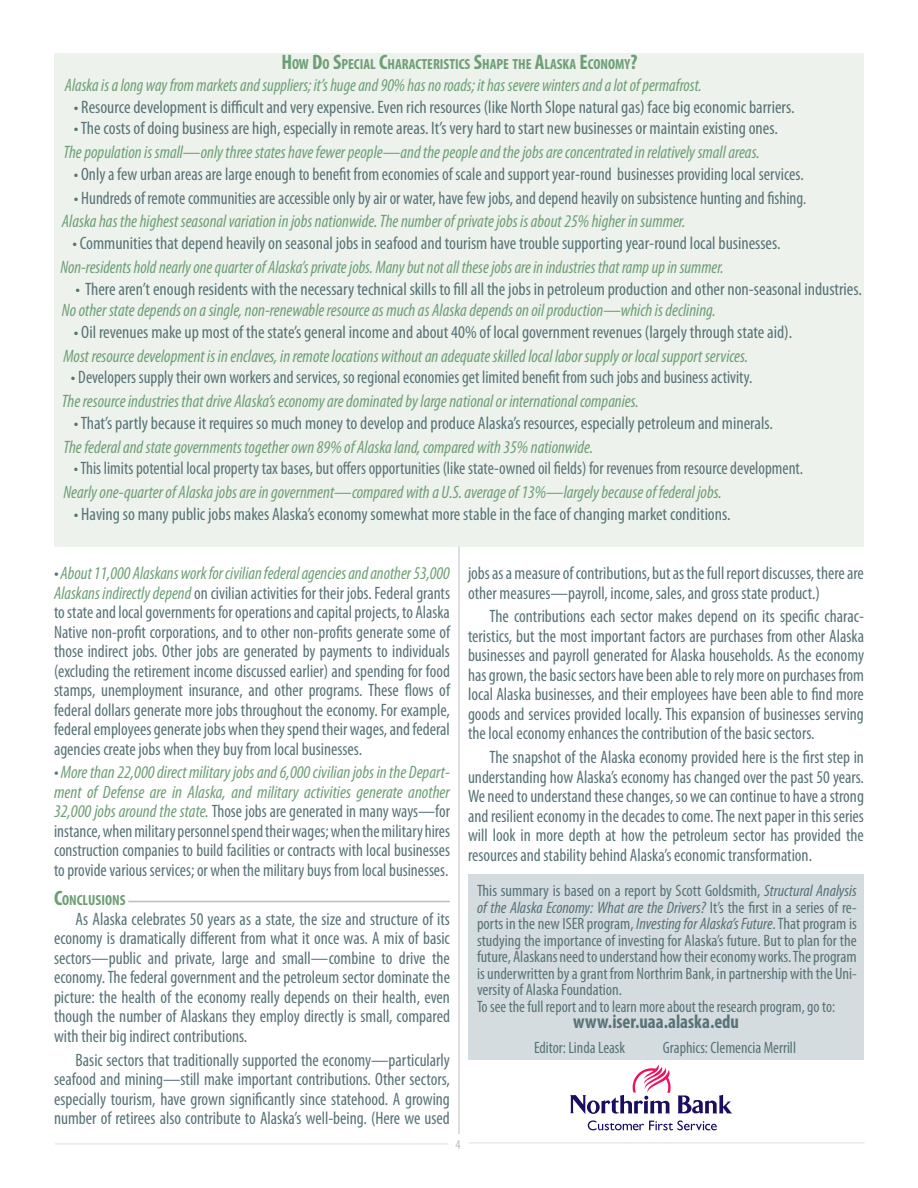
<style>
.page{position:relative;width:918px;height:1188px;background:#fff}
.page>*{position:absolute;margin:0;border:0;box-sizing:border-box;transform-origin:0 0}
.t1{font:700 condensed 19.5px "Myriad Pro";color:#587377;scale:.96 1}
.Body_Text{font:condensed 18px/19.5px "Myriad Pro";color:#587377;text-align:justify}
.box_indent{font:condensed 18px "Myriad Pro";color:#587377}
.Bullet{font:italic condensed 18px "Myriad Pro";color:#6d9f75}
.Bullet-2{font:condensed 18px/19.5px "Myriad Pro";color:#587377;text-align:justify;scale:.96 1}
.Bullet-3{font:condensed 18px/19.5px "Myriad Pro";color:#587377;text-align:justify;scale:.95 1}
.Bullet-4{font:italic condensed 18px "Myriad Pro";color:#6d9f75;scale:.95 1}
.box_indent-2{font:condensed 18px "Myriad Pro";color:#587377;scale:.95 1}
.Bullet-5{font:condensed 16.5px/16.5px "Myriad Pro";color:#587377;text-align:justify}
.Bullet-6{font:condensed 16.5px "Myriad Pro";color:#587377;scale:.96 1}
.Heading_2{font:700 condensed 14.7px "Myriad Pro";color:#6d9f75}
.Heading_one{font:700 condensed 14.7px "Myriad Pro";color:#6d9f75}
.t2{font:condensed 13.5px "Myriad Pro";color:#bcbdc0}
.s1{font-size:21px}
.s2{font-style:italic}
.s3{font-style:italic;color:#6d9f75}
</style>
<div class="page">
<hr style="left:469px;top:1143px;width:396px;height:1px;background:#bcbdc0">
<hr style="left:55px;top:1144px;width:393px;height:1px;background:#bcbdc0">
<hr style="left:459px;top:54px;width:1px;height:1080px;background:#bcbdc0">
<div style="left:468px;top:874px;width:396px;height:186px;background:#d4dcdf"></div>
<div style="left:54px;top:54px;width:810px;height:493px;background:#edf2ec"></div>
<hr style="left:128px;top:901px;width:322px;height:1px;background:#bcbdc0">
<svg style="left:570px;top:1064px;width:163px;height:66px"></svg>
<p class="Heading_2" style="left:281px;top:55px;width:357px"><span class="s1">H</span>OW <span class="s1">D</span>O <span class="s1">S</span>PECIAL <span class="s1">C</span>HARACTERISTICS <span class="s1">S</span>HAPE THE <span class="s1">A</span>LASKA <span class="s1">E</span>CONOMY<span class="s1">?</span></p>
<p class="Bullet-4" style="left:65px;top:74px;width:672px">Alaska is a long way from markets and suppliers; it’s huge and 90% has no roads; it has severe winters and a lot of permafrost.</p>
<p class="box_indent" style="left:74px;top:96px;width:722px">• Resource development is difficult and very expensive. Even rich resources (like North Slope natural gas) face big economic barriers.</p>
<p class="box_indent" style="left:74px;top:118px;width:705px">• The costs of doing business are high, especially in remote areas. It’s very hard to start new businesses or maintain existing ones.</p>
<p class="Bullet" style="left:63px;top:141px;width:698px">The population is small—only three states have fewer people—and the people and the jobs are concentrated in relatively small areas.</p>
<p class="box_indent" style="left:74px;top:163px;width:731px">• Only a few urban areas are large enough to benefit from economies of scale and support year-round businesses providing local services.</p>
<p class="box_indent" style="left:74px;top:187px;width:734px">• Hundreds of remote communities are accessible only by air or water, have few jobs, and depend heavily on subsistence hunting and fishing.</p>
<p class="Bullet" style="left:62px;top:211px;width:625px">Alaska has the highest seasonal variation in jobs nationwide. The number of private jobs is about 25% higher in summer.</p>
<p class="box_indent" style="left:72px;top:232px;width:710px">• Communities that depend heavily on seasonal jobs in seafood and tourism have trouble supporting year-round local businesses.</p>
<p class="Bullet-4" style="left:60px;top:256px;width:700px">Non-residents hold nearly one quarter of Alaska’s private jobs. Many but not all these jobs are in industries that ramp up in summer.</p>
<p class="box_indent" style="left:75px;top:278px;width:788px">• There aren’t enough residents with the necessary technical skills to fill all the jobs in petroleum production and other non-seasonal industries.</p>
<p class="Bullet" style="left:62px;top:299px;width:656px">No other state depends on a single, non-renewable resource as much as Alaska depends on oil production—which is declining.</p>
<p class="box_indent" style="left:74px;top:321px;width:720px">• Oil revenues make up most of the state’s general income and about 40% of local government revenues (largely through state aid).</p>
<p class="Bullet" style="left:63px;top:345px;width:686px">Most resource development is in enclaves, in remote locations without an adequate skilled local labor supply or local support services.</p>
<p class="box_indent" style="left:71px;top:367px;width:683px">• Developers supply their own workers and services, so regional economies get limited benefit from such jobs and business activity.</p>
<p class="Bullet" style="left:62px;top:390px;width:579px">The resource industries that drive Alaska’s economy are dominated by large national or international companies.</p>
<p class="box_indent" style="left:74px;top:412px;width:701px">• That’s partly because it requires so much money to develop and produce Alaska’s resources, especially petroleum and minerals.</p>
<p class="Bullet" style="left:63px;top:436px;width:531px">The federal and state governments together own 89% of Alaska land, compared with 35% nationwide.</p>
<p class="box_indent-2" style="left:74px;top:458px;width:769px">• This limits potential local property tax bases, but offers opportunities (like state-owned oil fields) for revenues from resource development.</p>
<p class="Bullet" style="left:63px;top:481px;width:660px">Nearly one-quarter of Alaska jobs are in government—compared with a U.S. average of 13%—largely because of federal jobs.</p>
<p class="box_indent" style="left:74px;top:503px;width:658px">• Having so many public jobs makes Alaska’s economy somewhat more stable in the face of changing market conditions.</p>
<p class="Bullet-2" style="left:54px;top:563px;width:414px"><span class="s2">•</span> <span class="s3">About 11,000 Alaskans work for civilian federal agencies and another 53,000<br>Alaskans indirectly depend</span> on civilian activities for their jobs. Federal grants to state and local governments for operations and capital projects, to Alaska Native non-profit corporations, and to other non-profits generate some of those indirect jobs. Other jobs are generated by payments to individuals (excluding the retirement income discussed earlier) and spending for food stamps, unemployment insurance, and other programs. These flows of federal dollars generate more jobs throughout the economy. For example, federal employees generate jobs when they spend their wages, and federal agencies create jobs when they buy from local businesses.</p>
<p class="Bullet-3" style="left:54px;top:762px;width:418px"><span class="s2">•</span> <span class="s3">More than 22,000 direct military jobs and 6,000 civilian jobs in the Depart&shy;ment of Defense are in Alaska, and military activities generate another 32,000 jobs around the state.</span> Those jobs are generated in many ways—for instance, when military personnel spend their wages; when the military hires construction companies to build facilities or contracts with local businesses to provide various services; or when the military buys from local businesses.</p>
<p class="Heading_one" style="left:54px;top:891px;width:73px"><span class="s1">C</span>ONCLUSIONS</p>
<p class="Body_Text" style="left:54px;top:909px;width:398px;text-indent:22px">As Alaska celebrates 50 years as a state, the size and structure of its economy is dramatically different from what it once was. A mix of basic sectors—public and private, large and small—combine to drive the economy. The federal government and the petroleum sector dominate the picture: the health of the economy really depends on their health, even though the number of Alaskans they employ directly is small, compared with their big indirect contributions.</p>
<p class="Body_Text" style="left:54px;top:1050px;width:398px;text-indent:22px">Basic sectors that traditionally supported the economy—particularly seafood and mining—still make important contributions. Other sectors, especially tourism, have grown significantly since statehood. A growing number of retirees also contribute to Alaska’s well-being. (Here we used</p>
<p class="Body_Text" style="left:468px;top:563px;width:397px">jobs as a measure of contributions, but as the full report discusses, there are other measures—payroll, income, sales, and gross state product.)</p>
<p class="Body_Text" style="left:468px;top:606px;width:398px;text-indent:22px">The contributions each sector makes depend on its specific charac&shy;teristics, but the most important factors are purchases from other Alaska businesses and payroll generated for Alaska households. As the economy has grown, the basic sectors have been able to rely more on purchases from local Alaska businesses, and their employees have been able to find more goods and services provided locally. This expansion of businesses serving the local economy enhances the contribution of the basic sectors.</p>
<p class="Body_Text" style="left:468px;top:747px;width:398px;text-indent:22px">The snapshot of the Alaska economy provided here is the first step in understanding how Alaska’s economy has changed over the past 50 years.<br>We need to understand these changes, so we can continue to have a strong and resilient economy in the decades to come. The next paper in this series will look in more depth at how the petroleum sector has provided the resources and stability behind Alaska’s economic transformation.</p>
<p class="Bullet-5" style="left:477px;top:883px;width:381px">This summary is based on a report by Scott Goldsmith, <span class="s2">Structural Analysis of the Alaska Economy: What are the Drivers?</span> It’s the first in a series of re&shy;ports in the new ISER program, <span class="s2">Investing for Alaska’s Future</span>. That program is studying the importance of investing for Alaska’s future. But to plan for the future, Alaskans need to understand how their economy works. The program is underwritten by a grant from Northrim Bank, in partnership with the Uni&shy;versity of Alaska Foundation.</p>
<p class="Bullet-6" style="left:477px;top:996px;width:375px">To see the full report and to learn more about the research program, go to:</p>
<p class="t1" style="left:573px;top:1010px;width:174px">www.iser.uaa.alaska.edu</p>
<p class="Bullet-5" style="left:534px;top:1040px;width:93px">Editor: Linda Leask</p>
<p class="Bullet-5" style="left:663px;top:1040px;width:135px">Graphics: Clemencia Merrill</p>
<p class="t2" style="left:455px;top:1136px;width:7px">4</p>
</div>
